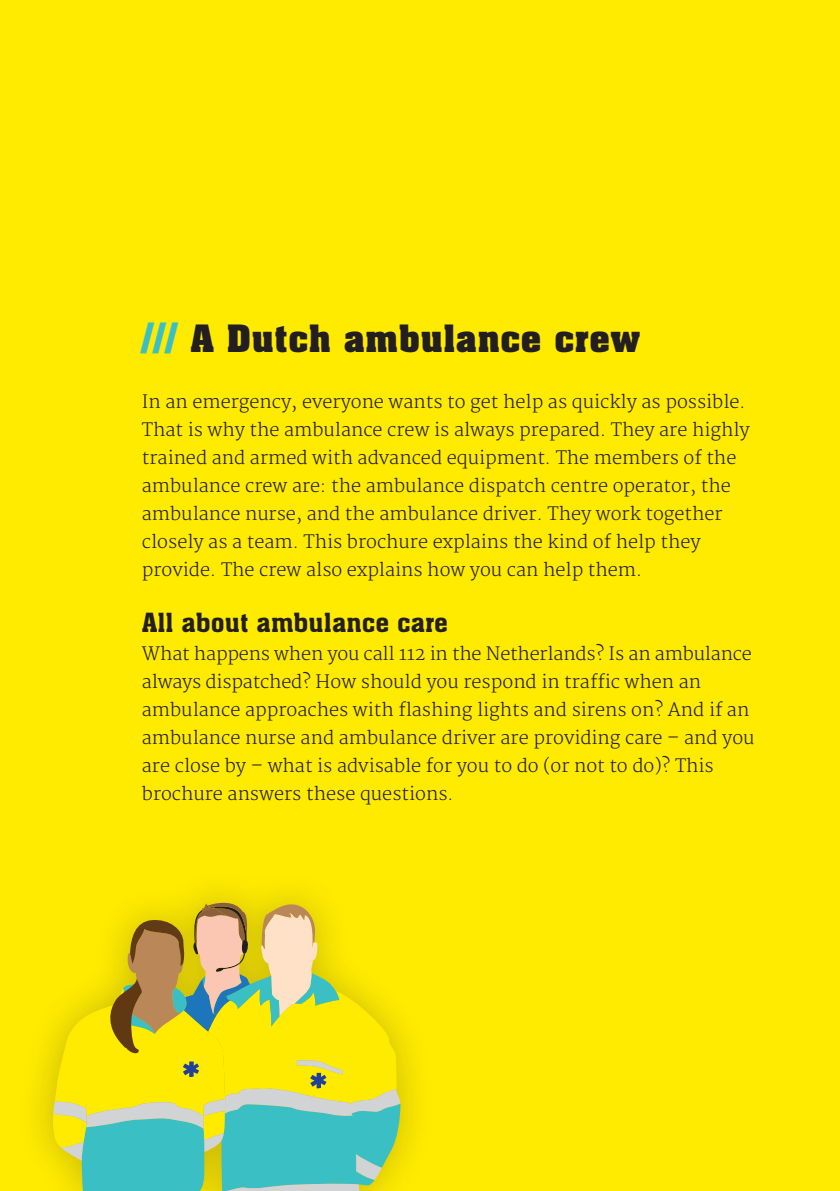
<style>
.page{position:relative;width:840px;height:1191px;background:#fff}
.page>*{position:absolute;margin:0;border:0;box-sizing:border-box;transform-origin:0 0}
.t1{font:700 37px "Aachen BT";color:#231f20}
.t2{font:26px "Aachen BT";color:#231f20}
.t3{font:300 18px/28px "Merriweather";color:#231f20}
.s1{color:#3ac0c4}
</style>
<div class="page">
<div style="left:0;top:0;width:839px;height:1191px;background:#ffeb00"></div>
<div style="left:16px;top:866px;width:420px;height:325px;background:#231f20;opacity:.25"></div>
<svg style="left:53px;top:902px;width:347px;height:289px"></svg>
<h1 class="t1" style="left:142px;top:315px;width:499px"><span class="s1">///</span> A Dutch ambulance crew</h1>
<p class="t3" style="left:142px;top:388px;width:609px">In an emergency, everyone wants to get help as quickly as possible.<br>That is why the ambulance crew is always prepared. They are highly trained and armed with advanced equipment. The members of the ambulance crew are: the ambulance dispatch centre operator, the ambulance nurse, and the ambulance driver. They work together closely as a team. This brochure explains the kind of help they provide. The crew also explains how you can help them.</p>
<h2 class="t2" style="left:142px;top:606px;width:307px">All about ambulance care</h2>
<p class="t3" style="left:142px;top:640px;width:614px">What happens when you call 112 in the Netherlands? Is an ambulance always dispatched? How should you respond in traffic when an ambulance approaches with flashing lights and sirens on? And if an ambulance nurse and ambulance driver are providing care – and you are close by – what is advisable for you to do (or not to do)? This brochure answers these questions.</p>
</div>
